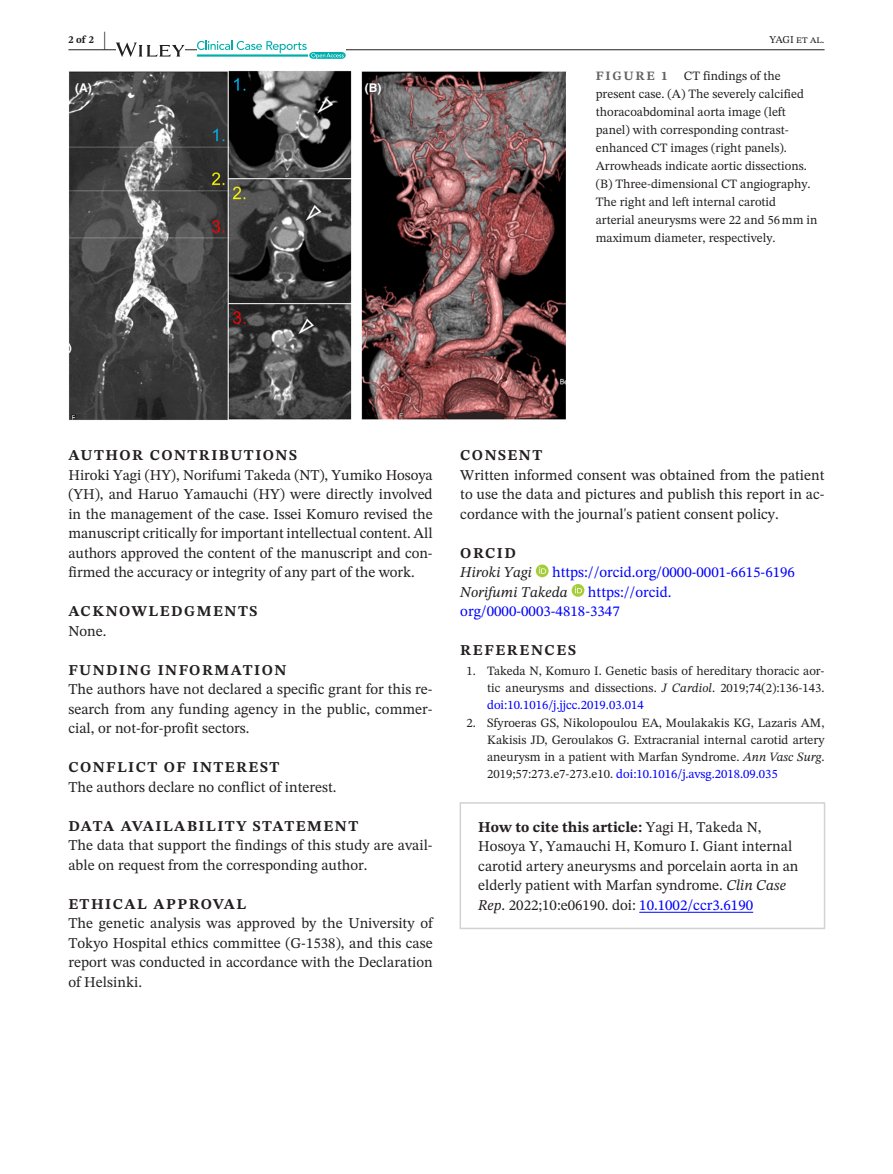
<style>
.page{position:relative;width:893px;height:1174px;background:#fff}
.page>*{position:absolute;margin:0;border:0;box-sizing:border-box;transform-origin:0 0}
.t1{font:15px/19.5px "STIX Two Text";color:#231f20;text-align:justify}
.t2{font:700 15px "STIX Two Text";letter-spacing:.1em;color:#231f20}
.t3{font:15px/19.5px "STIX Two Text";color:#00f}
.t4{font:italic 15px "STIX Two Text";color:#231f20}
.t5{font:12.75px/18px "STIX Two Text";color:#231f20;text-align:justify}
.t6{font:700 12.75px "STIX Two Text";letter-spacing:.14em;color:#636366}
.t7{font:700 12px "Helvetica";color:#fff}
.t8{font:10.5px "STIX Two Text";color:#231f20}
.t9{font:700 10.5px "STIX Two Text";color:#231f20}
.s1{font-size:21px}
.s2{font-style:italic}
.s3{color:#00f}
.s4{font-weight:700}
</style>
<div class="page">
<hr style="left:68px;top:49px;width:756px;height:1px;background:#231f20">
<svg style="left:116px;top:43px;width:69px;height:14px"></svg>
<svg style="left:197px;top:41px;width:149px;height:18px"></svg>
<div style="left:460px;top:802px;width:365px;height:127px;border:2px solid #d1d2d4"></div>
<hr style="left:639px;top:912px;width:114px;height:1px;background:#00f">
<svg style="left:536px;top:564px;width:13px;height:13px"></svg>
<svg style="left:539px;top:567px;width:7px;height:7px"></svg>
<svg style="left:572px;top:584px;width:12px;height:13px"></svg>
<svg style="left:575px;top:586px;width:7px;height:7px"></svg>
<img style="left:69px;top:70px;width:497px;height:350px">
<p class="t9" style="left:68px;top:32px;width:39px">2 of 2 <span class="s1">|</span></p>
<p class="t8" style="left:770px;top:32px;width:56px">YAGI et al.</p>
<p class="t7" style="left:75px;top:80px;width:18px">(A)</p>
<p class="t7" style="left:365px;top:80px;width:18px">(B)</p>
<p class="t5" style="left:596px;top:66px;width:223px;text-align:left;text-indent:88px">CT findings of the present case. (A) The severely calcified thoracoabdominal aorta image (left panel) with corresponding contrast&shy;enhanced CT images (right panels).<br>Arrowheads indicate aortic dissections. (B) Three-dimensional CT angiography.<br>The right and left internal carotid arterial aneurysms were 22 and 56mm in maximum diameter, respectively.</p>
<p class="t6" style="left:596px;top:66px;width:73px">FIGURE 1</p>
<p class="t2" style="left:68px;top:444px;width:230px">AUTHOR CONTRIBUTIONS</p>
<p class="t1" style="left:68px;top:465px;width:366px">Hiroki Yagi (HY), Norifumi Takeda (NT), Yumiko Hosoya (YH), and Haruo Yamauchi (HY) were directly involved in the management of the case. Issei Komuro revised the manuscript critically for important intellectual content. All authors approved the content of the manuscript and con&shy;firmed the accuracy or integrity of any part of the work.</p>
<p class="t2" style="left:68px;top:600px;width:190px">ACKNOWLEDGMENTS</p>
<p class="t1" style="left:68px;top:621px;width:40px">None.</p>
<p class="t2" style="left:68px;top:659px;width:219px">FUNDING INFORMATION</p>
<p class="t1" style="left:68px;top:679px;width:366px">The authors have not declared a specific grant for this re&shy;search from any funding agency in the public, commer&shy;cial, or not-for-profit sectors.</p>
<p class="t2" style="left:68px;top:756px;width:212px">CONFLICT OF INTEREST</p>
<p class="t1" style="left:68px;top:777px;width:269px">The authors declare no conflict of interest.</p>
<p class="t2" style="left:68px;top:815px;width:291px">DATA AVAILABILITY STATEMENT</p>
<p class="t1" style="left:68px;top:835px;width:366px">The data that support the findings of this study are avail&shy;able on request from the corresponding author.</p>
<p class="t2" style="left:68px;top:893px;width:179px">ETHICAL APPROVAL</p>
<p class="t1" style="left:68px;top:913px;width:366px">The genetic analysis was approved by the University of Tokyo Hospital ethics committee (G-1538), and this case report was conducted in accordance with the Declaration of Helsinki.</p>
<p class="t2" style="left:460px;top:444px;width:83px">CONSENT</p>
<p class="t1" style="left:460px;top:465px;width:366px">Written informed consent was obtained from the patient to use the data and pictures and publish this report in ac&shy;cordance with the journal's patient consent policy.</p>
<p class="t2" style="left:460px;top:542px;width:57px">ORCID</p>
<p class="t4" style="left:460px;top:561px;width:73px">Hiroki Yagi</p>
<p class="t3" style="left:552px;top:562px;width:244px">https://orcid.org/0000-0001-6615-6196</p>
<p class="t4" style="left:460px;top:581px;width:109px">Norifumi Takeda</p>
<p class="t3" style="left:460px;top:582px;width:213px;text-indent:128px">https://orcid. org/0000-0003-4818-3347</p>
<p class="t2" style="left:460px;top:639px;width:117px">REFERENCES</p>
<p class="t5" style="left:487px;top:662px;width:339px;line-height:17.2px;text-indent:-21px">1. Takeda N, Komuro I. Genetic basis of hereditary thoracic aor&shy;tic aneurysms and dissections. <span class="s2">J Cardiol</span>. 2019;74(2):136-143. <span class="s3">doi:10.1016/j.jjcc.2019.03.014</span></p>
<p class="t5" style="left:487px;top:713px;width:339px;line-height:17.2px;text-indent:-21px">2. Sfyroeras GS, Nikolopoulou EA, Moulakakis KG, Lazaris AM, Kakisis JD, Geroulakos G. Extracranial internal carotid artery aneurysm in a patient with Marfan Syndrome. <span class="s2">Ann Vasc Surg</span>.<br>2019;57:273.e7-273.e10. <span class="s3">doi:10.1016/j.avsg.2018.09.035</span></p>
<p class="t1" style="left:478px;top:816px;width:322px;text-align:left"><span class="s4">How to cite this article:</span> Yagi H, Takeda N, Hosoya Y, Yamauchi H, Komuro I. Giant internal carotid artery aneurysms and porcelain aorta in an elderly patient with Marfan syndrome. <span class="s2">Clin Case Rep</span>. 2022;10:e06190. doi: <span class="s3">10.1002/ccr3.6190</span></p>
</div>
